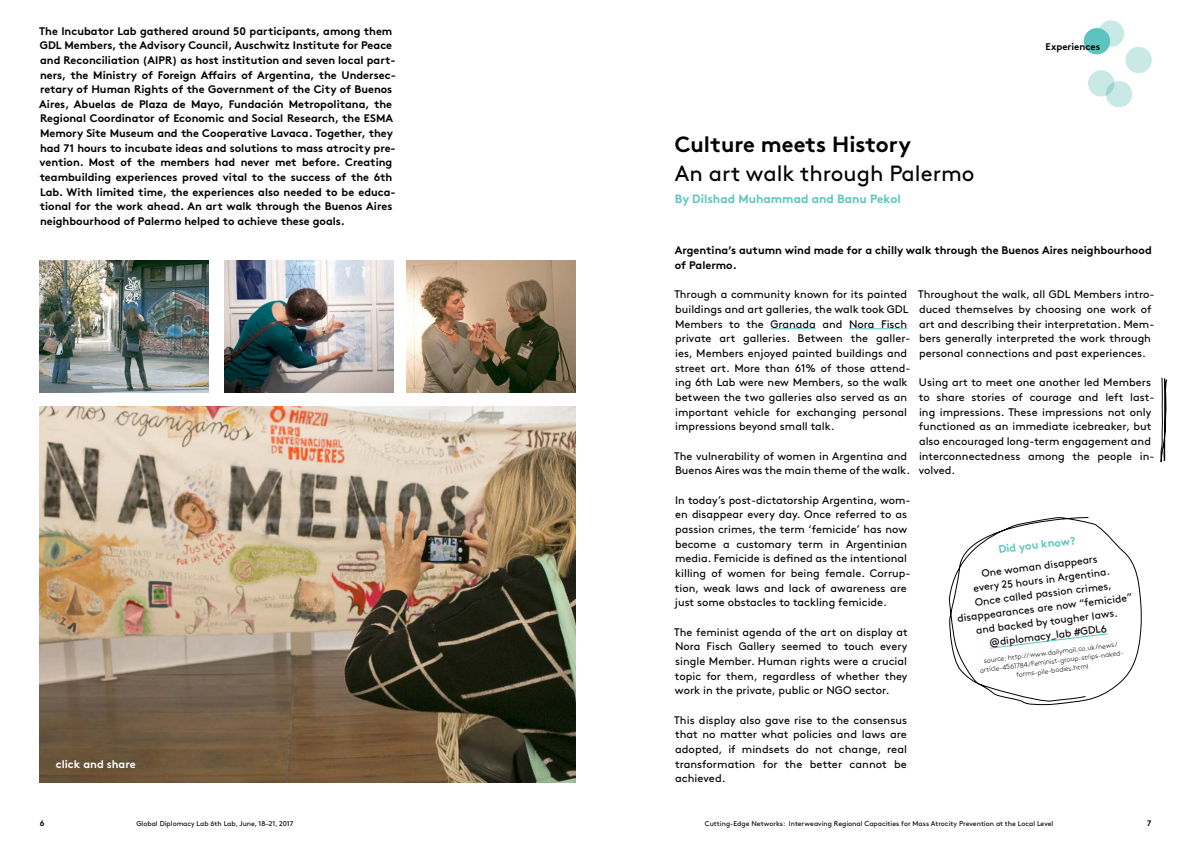
<style>
.page{position:relative;width:1191px;height:842px;background:#fff}
.page>*{position:absolute;margin:0;border:0;box-sizing:border-box;transform-origin:0 0}
.t1{font:22px "Brown Std Regular Alt";color:#000}
.t2{font:700 22px "Brown Std";color:#000}
.t3{font:700 12px "Brown Std";color:#5bc4bf}
.t4{font:11px/14.7px "Brown Std Regular Alt";color:#000}
.t5{font:11px/14.7px "Brown Std Bold Alt";color:#000}
.t6{font:700 11px "Brown Std";color:#fff}
.t7{font:700 11px "Brown Std";color:#5bc4bf}
.t8{font:10.5px/14px "Brown Std Regular Alt";color:#000;text-align:center}
.t9{font:700 9.7px "Brown Std";color:#000}
.t10{font:700 8px "Brown Std";color:#000}
.t11{font:7px "Brown Std Regular Alt";color:#000}
.t12{font:300 7px/9px "Brown Std";color:#000;text-align:center}
</style>
<div class="page">
<hr style="left:770px;top:328px;width:46px;height:1px;background:#5bc4bf">
<hr style="left:849px;top:328px;width:58px;height:1px;background:#5bc4bf">
<img style="left:40px;top:261px;width:169px;height:132px">
<img style="left:224px;top:261px;width:169px;height:132px">
<img style="left:406px;top:261px;width:169px;height:132px">
<img style="left:40px;top:407px;width:535px;height:375px">
<div style="left:1097px;top:20px;width:27px;height:27px;background:#c9e9e6;border-radius:50%"></div>
<div style="left:1105px;top:81px;width:27px;height:26px;background:#c9e9e6;border-radius:50%"></div>
<div style="left:1125px;top:47px;width:26px;height:26px;background:#c9e9e6;border-radius:50%"></div>
<div style="left:1088px;top:70px;width:26px;height:27px;background:#c9e9e6;border-radius:50%"></div>
<div style="left:1083px;top:28px;width:27px;height:26px;background:#5bc4bf;border-radius:50%"></div>
<svg style="left:1160px;top:377px;width:7px;height:86px"></svg>
<svg style="left:948px;top:517px;width:193px;height:189px"></svg>
<p class="t5" style="left:39px;top:23px;width:358px">The Incubator Lab gathered around 50 participants, among them GDL Members, the Advisory Council, Auschwitz Institute for Peace and Reconciliation (AIPR) as host institution and seven local part&shy;ners, the Ministry of Foreign Affairs of Argentina, the Undersec&shy;retary of Human Rights of the Government of the City of Buenos Aires, Abuelas de Plaza de Mayo, Fundación Metropolitana, the Regional Coordinator of Economic and Social Research, the ESMA Memory Site Museum and the Cooperative Lavaca. Together, they had 71 hours to incubate ideas and solutions to mass atrocity pre&shy;vention. Most of the members had never met before. Creating teambuilding experiences proved vital to the success of the 6th Lab. With limited time, the experiences also needed to be educa&shy;tional for the work ahead. An art walk through the Buenos Aires neighbourhood of Palermo helped to achieve these goals.</p>
<p class="t6" style="left:56px;top:757px;width:81px">click and share</p>
<p class="t10" style="left:40px;top:818px;width:6px">6</p>
<p class="t11" style="left:136px;top:820px;width:158px">Global Diplomacy Lab 6th Lab, June, 18–21, 2017</p>
<p class="t9" style="left:1045px;top:41px;width:56px">Experiences</p>
<h1 class="t2" style="left:675px;top:131px;width:238px">Culture meets History</h1>
<h1 class="t1" style="left:675px;top:161px;width:301px">An art walk through Palermo</h1>
<p class="t3" style="left:675px;top:192px;width:227px">By Dilshad Muhammad and Banu Pekol</p>
<p class="t5" style="left:675px;top:243px;width:478px">Argentina’s autumn wind made for a chilly walk through the Buenos Aires neighbourhood of Palermo.</p>
<p class="t4" style="left:674px;top:287px;width:238px">Through a community known for its painted buildings and art galleries, the walk took GDL Members to the Granada and Nora Fisch private art galleries. Between the galler&shy;ies, Members enjoyed painted buildings and street art. More than 61% of those attend&shy;ing 6th Lab were new Members, so the walk between the two galleries also served as an important vehicle for exchanging personal impressions beyond small talk.</p>
<p class="t4" style="left:674px;top:449px;width:237px">The vulnerability of women in Argentina and<br>Buenos Aires was the main theme of the walk.</p>
<p class="t4" style="left:675px;top:493px;width:237px">In today’s post-dictatorship Argentina, wom&shy;en disappear every day. Once referred to as passion crimes, the term ‘femicide’ has now become a customary term in Argentinian media. Femicide is defined as the intentional killing of women for being female. Corrup&shy;tion, weak laws and lack of awareness are just some obstacles to tackling femicide.</p>
<p class="t4" style="left:674px;top:625px;width:235px;text-align:justify">The feminist agenda of the art on display at Nora Fisch Gallery seemed to touch every single Member. Human rights were a crucial topic for them, regardless of whether they work in the private, public or NGO sector.</p>
<p class="t4" style="left:674px;top:712px;width:234px;text-align:justify">This display also gave rise to the consensus that no matter what policies and laws are adopted, if mindsets do not change, real transformation for the better cannot be achieved.</p>
<p class="t4" style="left:918px;top:287px;width:238px">Throughout the walk, all GDL Members intro&shy;duced themselves by choosing one work of art and describing their interpretation. Mem&shy;bers generally interpreted the work through personal connections and past experiences.</p>
<p class="t4" style="left:919px;top:375px;width:237px">Using art to meet one another led Members to share stories of courage and left last&shy;ing impressions. These impressions not only functioned as an immediate icebreaker, but also encouraged long-term engagement and interconnectedness among the people in&shy;volved.</p>
<p class="t7" style="left:998px;top:543px;width:79px;rotate:-7deg">Did you know?</p>
<p class="t8" style="left:951px;top:570px;width:178px;rotate:-7deg">One woman disappears<br>every 25 hours in Argentina.<br>Once called passion crimes, disappearances are now “femicide” and backed by tougher laws. @diplomacy_lab #GDL6</p>
<p class="t12" style="left:978px;top:657px;width:146px;rotate:-7deg">source: http://www.dailymail.co.uk/news/ article-4561784/Feminist-group-strips-naked&shy;forms-pile-bodies.html</p>
<p class="t11" style="left:705px;top:820px;width:350px">Cutting-Edge Networks: Interweaving Regional Capacities for Mass Atrocity Prevention at the Local Level</p>
<p class="t10" style="left:1147px;top:818px;width:6px">7</p>
</div>
